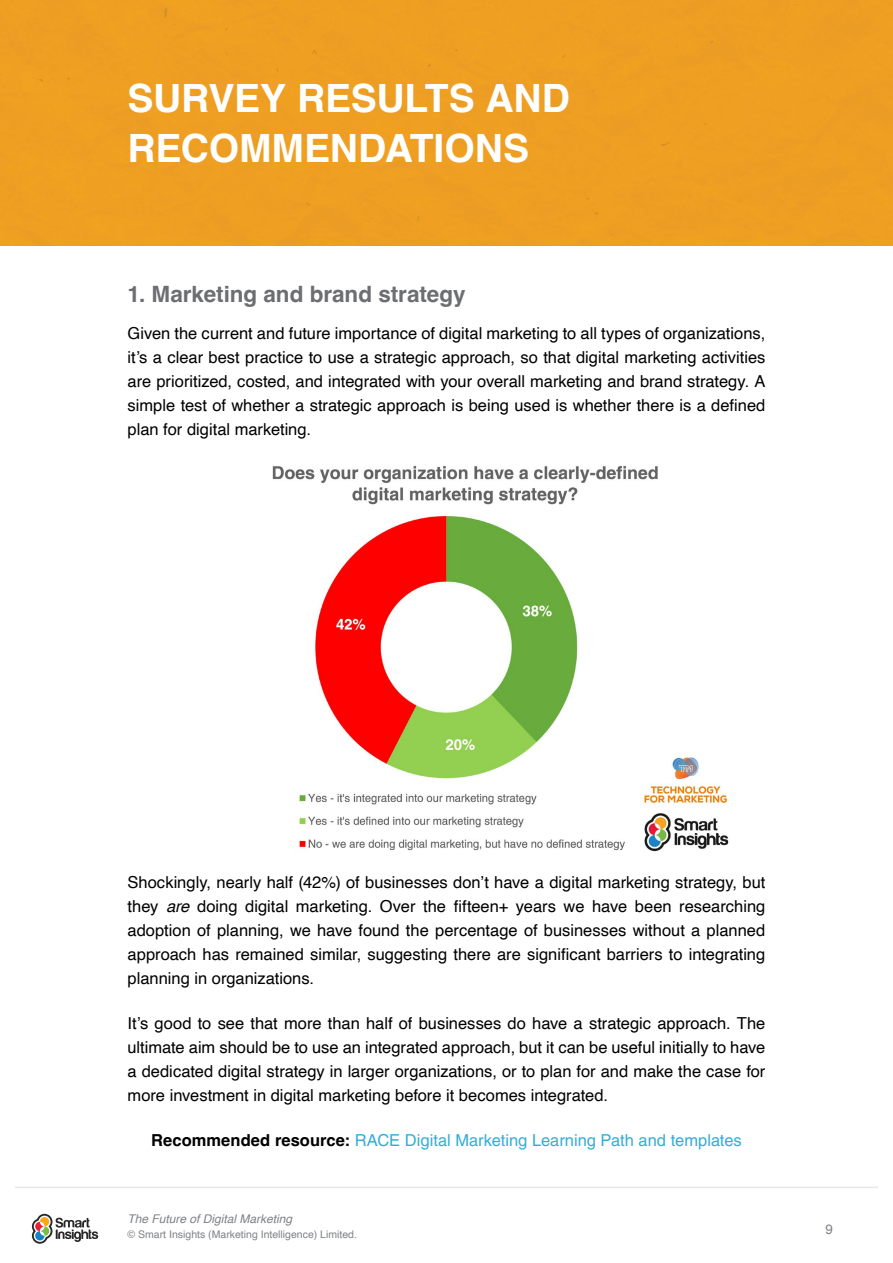
<style>
.page{position:relative;width:893px;height:1263px;background:#fff}
.page>*{position:absolute;margin:0;border:0;box-sizing:border-box;transform-origin:0 0}
.t1{font:700 39px/50.6px "Helvetica";letter-spacing:-.005em;color:#fff}
.t2{font:700 22.5px "Helvetica";color:#6d6e71}
.t3{font:16.5px/24px "Helvetica";color:#000;text-align:justify}
.t4{font:16.5px "Helvetica LT Std";color:#33add6}
.t5{font:13.5px "Helvetica";color:#808285}
.t6{font:italic 12px "Helvetica";color:#808285}
.t7{font:10.5px "Helvetica";color:#808285}
.s1{font-style:italic}
.s2{font-family:"Helvetica";font-weight:700;color:#000}
</style>
<div class="page">
<hr style="left:15px;top:1186px;width:863px;height:2px;background:#e6e7e8">
<svg style="left:32px;top:1214px;width:66px;height:30px"></svg>
<div style="left:0;top:0;width:893px;height:245px;background:#ee9e22"></div>
<img style="left:272px;top:466px;width:457px;height:386px">
<h1 class="t1" style="left:128px;top:77px;width:444px">SURVEY RESULTS AND<br>RECOMMENDATIONS</h1>
<h2 class="t2" style="left:128px;top:281px;width:340px">1. Marketing and brand strategy</h2>
<p class="t3" style="left:128px;top:322px;width:639px">Given the current and future importance of digital marketing to all types of organizations, it’s a clear best practice to use a strategic approach, so that digital marketing activities are prioritized, costed, and integrated with your overall marketing and brand strategy. A simple test of whether a strategic approach is being used is whether there is a defined plan for digital marketing.</p>
<p class="t3" style="left:128px;top:870px;width:639px">Shockingly, nearly half (42%) of businesses don’t have a digital marketing strategy, but they <span class="s1">are</span> doing digital marketing. Over the fifteen+ years we have been researching adoption of planning, we have found the percentage of businesses without a planned approach has remained similar, suggesting there are significant barriers to integrating planning in organizations.</p>
<p class="t3" style="left:128px;top:1012px;width:639px">It’s good to see that more than half of businesses do have a strategic approach. The ultimate aim should be to use an integrated approach, but it can be useful initially to have a dedicated digital strategy in larger organizations, or to plan for and make the case for more investment in digital marketing before it becomes integrated.</p>
<p class="t4" style="left:151px;top:1131px;width:592px"><span class="s2">Recommended resource:</span> RACE Digital Marketing Learning Path and templates</p>
<p class="t6" style="left:128px;top:1209px;width:166px">The Future of Digital Marketing</p>
<p class="t7" style="left:128px;top:1226px;width:231px">© Smart Insights (Marketing Intelligence) Limited.</p>
<p class="t5" style="left:825px;top:1219px;width:9px">9</p>
</div>
